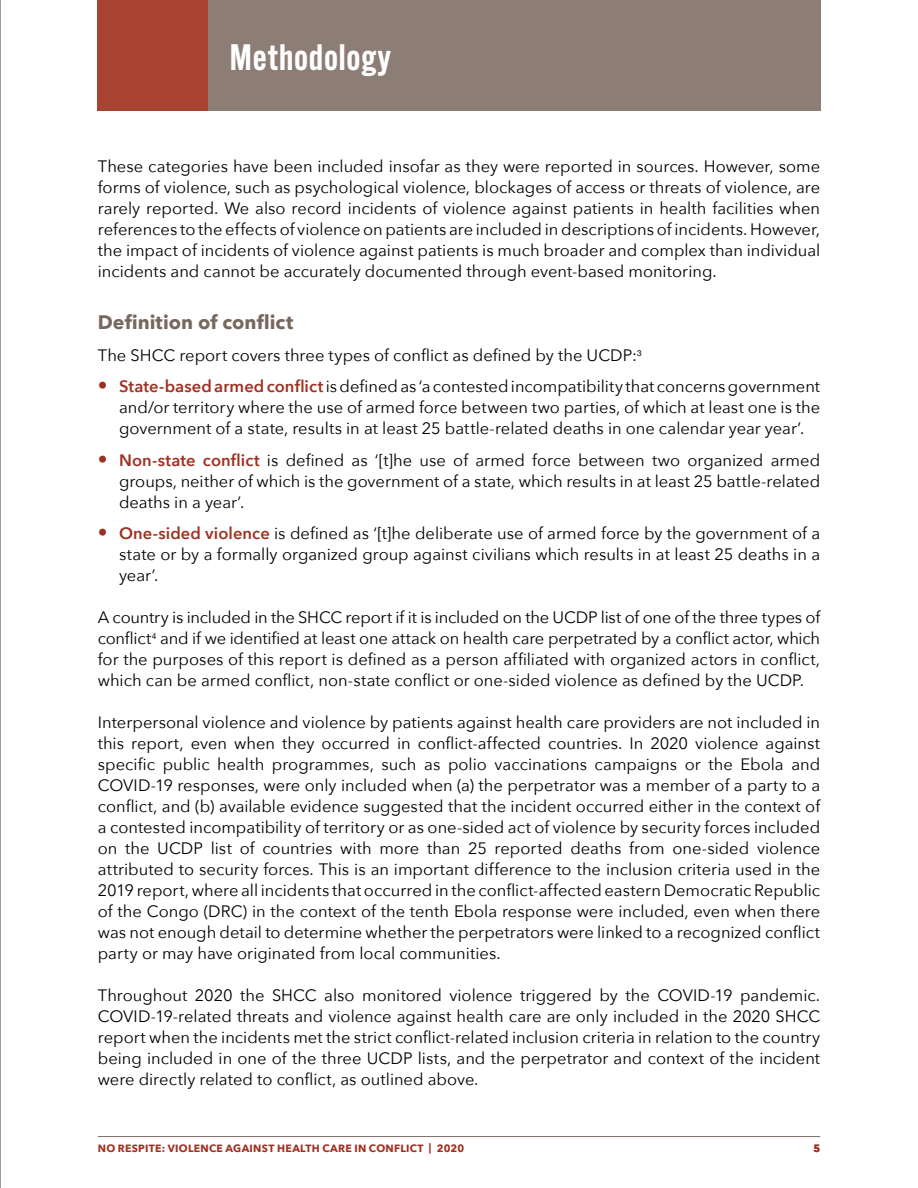
<style>
.page{position:relative;width:918px;height:1188px;background:#fff}
.page>*{position:absolute;margin:0;border:0;box-sizing:border-box;transform-origin:0 0}
.Body_copy{font:600 36px "Alternate Gothic ATF";letter-spacing:.015em;color:#fff}
.Body_copy-2{font:700 19.5px "Avenir Next";color:#78675d}
.Body_copy-3{font:16.5px/21px "Avenir Next";color:#000;text-align:justify}
.t1{font:700 10.5px "Avenir Next";letter-spacing:.025em;color:#9e3122}
.s1{font-weight:800;font-size:19.5px;color:#9e3122}
.s2{font-weight:600;color:#9e3122}
</style>
<div class="page">
<div style="left:208px;top:0;width:612px;height:110px;background:#8d7e75"></div>
<div style="left:98px;top:0;width:110px;height:110px;background:#a74330"></div>
<hr style="left:98px;top:1136px;width:722px;height:1px;background:#5d4c42">
<hr style="left:0;top:0;width:1px;height:1188px;background:#706f6f">
<p class="Body_copy" style="left:230px;top:34px;width:163px">Methodology</p>
<p class="Body_copy-3" style="left:98px;top:155px;width:724px">These categories have been included insofar as they were reported in sources. However, some forms of violence, such as psychological violence, blockages of access or threats of violence, are rarely reported. We also record incidents of violence against patients in health facilities when references to the effects of violence on patients are included in descriptions of incidents. However, the impact of incidents of violence against patients is much broader and complex than individual incidents and cannot be accurately documented through event-based monitoring.</p>
<p class="Body_copy-2" style="left:98px;top:305px;width:197px">Definition of conflict</p>
<p class="Body_copy-3" style="left:98px;top:344px;width:545px">The SHCC report covers three types of conflict as defined by the UCDP:<sup>3</sup></p>
<p class="Body_copy-3" style="left:119px;top:375px;width:703px;text-indent:-21px"><span class="s1">•</span> <span class="s2">State-based armed conflict</span> is defined as ‘a contested incompatibility that concerns government and/or territory where the use of armed force between two parties, of which at least one is the government of a state, results in at least 25 battle-related deaths in one calendar year year’.</p>
<p class="Body_copy-3" style="left:119px;top:449px;width:703px;text-indent:-21px"><span class="s1">•</span> <span class="s2">Non-state conflict</span> is defined as ‘[t]he use of armed force between two organized armed groups, neither of which is the government of a state, which results in at least 25 battle-related deaths in a year’.</p>
<p class="Body_copy-3" style="left:119px;top:522px;width:703px;text-indent:-21px"><span class="s1">•</span> <span class="s2">One-sided violence</span> is defined as ‘[t]he deliberate use of armed force by the government of a state or by a formally organized group against civilians which results in at least 25 deaths in a year’.</p>
<p class="Body_copy-3" style="left:98px;top:606px;width:724px">A country is included in the SHCC report if it is included on the UCDP list of one of the three types of conflict<sup>4</sup> and if we identified at least one attack on health care perpetrated by a conflict actor, which for the purposes of this report is defined as a person affiliated with organized actors in conflict, which can be armed conflict, non-state conflict or one-sided violence as defined by the UCDP.</p>
<p class="Body_copy-3" style="left:98px;top:711px;width:724px">Interpersonal violence and violence by patients against health care providers are not included in this report, even when they occurred in conflict-affected countries. In 2020 violence against specific public health programmes, such as polio vaccinations campaigns or the Ebola and COVID-19 responses, were only included when (a) the perpetrator was a member of a party to a conflict, and (b) available evidence suggested that the incident occurred either in the context of a contested incompatibility of territory or as one-sided act of violence by security forces included on the UCDP list of countries with more than 25 reported deaths from one-sided violence attributed to security forces. This is an important difference to the inclusion criteria used in the 2019 report, where all incidents that occurred in the conflict-affected eastern Democratic Republic of the Congo (DRC) in the context of the tenth Ebola response were included, even when there was not enough detail to determine whether the perpetrators were linked to a recognized conflict party or may have originated from local communities.</p>
<p class="Body_copy-3" style="left:98px;top:984px;width:724px">Throughout 2020 the SHCC also monitored violence triggered by the COVID-19 pandemic.<br>COVID-19-related threats and violence against health care are only included in the 2020 SHCC report when the incidents met the strict conflict-related inclusion criteria in relation to the country being included in one of the three UCDP lists, and the perpetrator and context of the incident were directly related to conflict, as outlined above.</p>
<p class="t1" style="left:98px;top:1139px;width:368px">NO RESPITE: VIOLENCE AGAINST HEALTH CARE IN CONFLICT | 2020</p>
<p class="t1" style="left:813px;top:1139px;width:8px">5</p>
</div>
